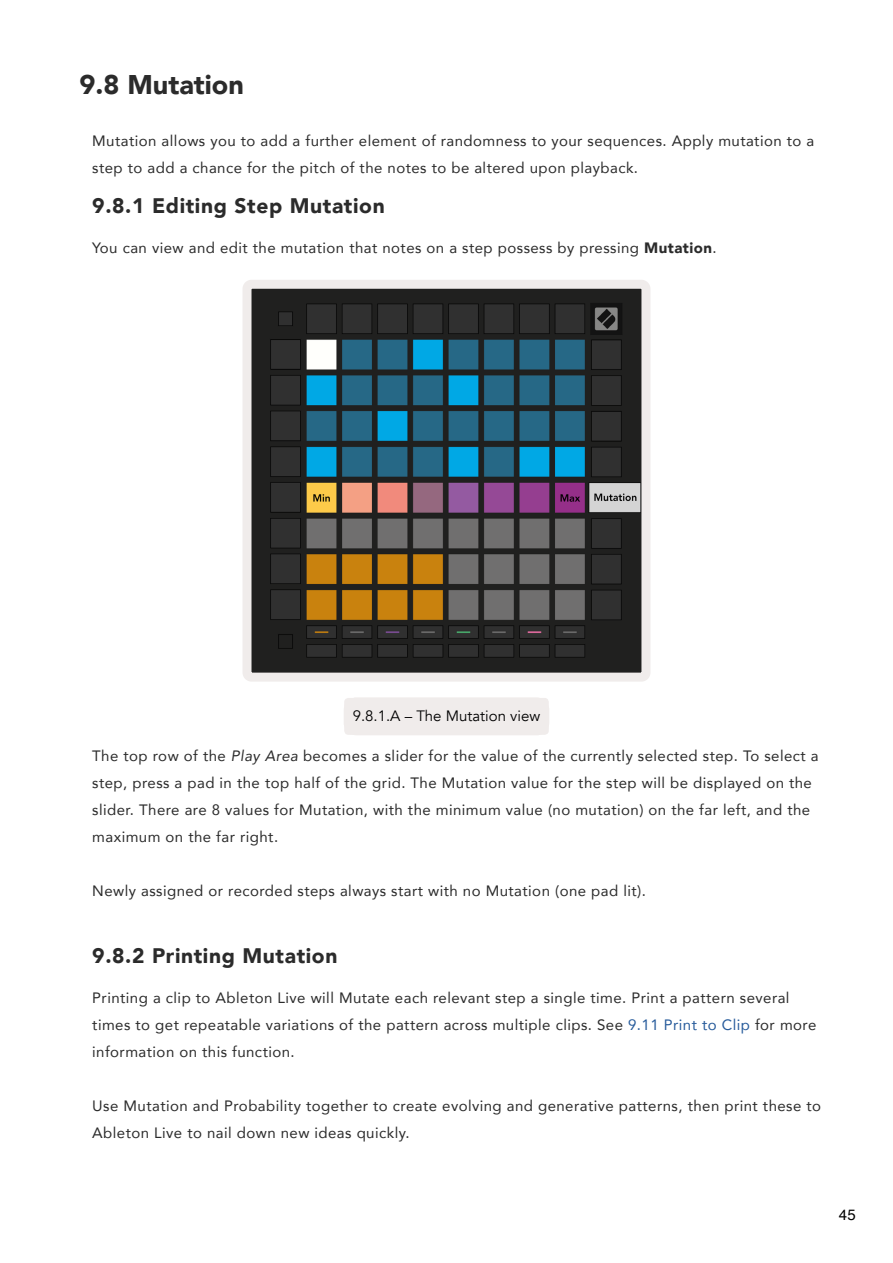
<style>
.page{position:relative;width:893px;height:1263px;background:#fff}
.page>*{position:absolute;margin:0;border:0;box-sizing:border-box;transform-origin:0 0}
.t1{font:900 27px "Avenir";color:#2b2b2b}
.t2{font:900 21px "Avenir";letter-spacing:.03em;color:#2b2b2b}
.t3{font:15px/27px "Avenir";letter-spacing:.03em;color:#2b2b2b}
.t4{font:15px "Avenir";color:#000}
.t5{font:15px "Helvetica";color:#000}
.s1{font-weight:900}
.s2{font-style:italic}
.s3{color:#275b9b}
</style>
<div class="page">
<div style="left:344px;top:697px;width:205px;height:38px;border:18px solid #f0eceb;border-radius:4px"></div>
<img style="left:252px;top:290px;width:388px;height:382px">
<div style="left:242px;top:280px;width:408px;height:402px;border:9px solid #f0eceb;border-radius:4px"></div>
<h1 class="t1" style="left:80px;top:61px;width:166px">9.8 Mutation</h1>
<p class="t3" style="left:92px;top:127px;width:724px">Mutation allows you to add a further element of randomness to your sequences. Apply mutation to a step to add a chance for the pitch of the notes to be altered upon playback.</p>
<h2 class="t2" style="left:92px;top:188px;width:294px">9.8.1 Editing Step Mutation</h2>
<p class="t3" style="left:92px;top:234px;width:626px">You can view and edit the mutation that notes on a step possess by pressing <span class="s1">Mutation</span>.</p>
<p class="t4" style="left:353px;top:707px;width:189px">9.8.1.A – The Mutation view</p>
<p class="t3" style="left:92px;top:742px;width:728px">The top row of the <span class="s2">Play Area</span> becomes a slider for the value of the currently selected step. To select a step, press a pad in the top half of the grid. The Mutation value for the step will be displayed on the slider. There are 8 values for Mutation, with the minimum value (no mutation) on the far left, and the maximum on the far right.</p>
<p class="t3" style="left:92px;top:877px;width:555px">Newly assigned or recorded steps always start with no Mutation (one pad lit).</p>
<h2 class="t2" style="left:92px;top:938px;width:247px">9.8.2 Printing Mutation</h2>
<p class="t3" style="left:92px;top:983px;width:726px">Printing a clip to Ableton Live will Mutate each relevant step a single time. Print a pattern several times to get repeatable variations of the pattern across multiple clips. See <span class="s3">9.11 Print to Clip</span> for more information on this function.</p>
<p class="t3" style="left:92px;top:1091px;width:730px">Use Mutation and Probability together to create evolving and generative patterns, then print these to<br>Ableton Live to nail down new ideas quickly.</p>
<p class="t5" style="left:839px;top:1203px;width:18px">45</p>
</div>
